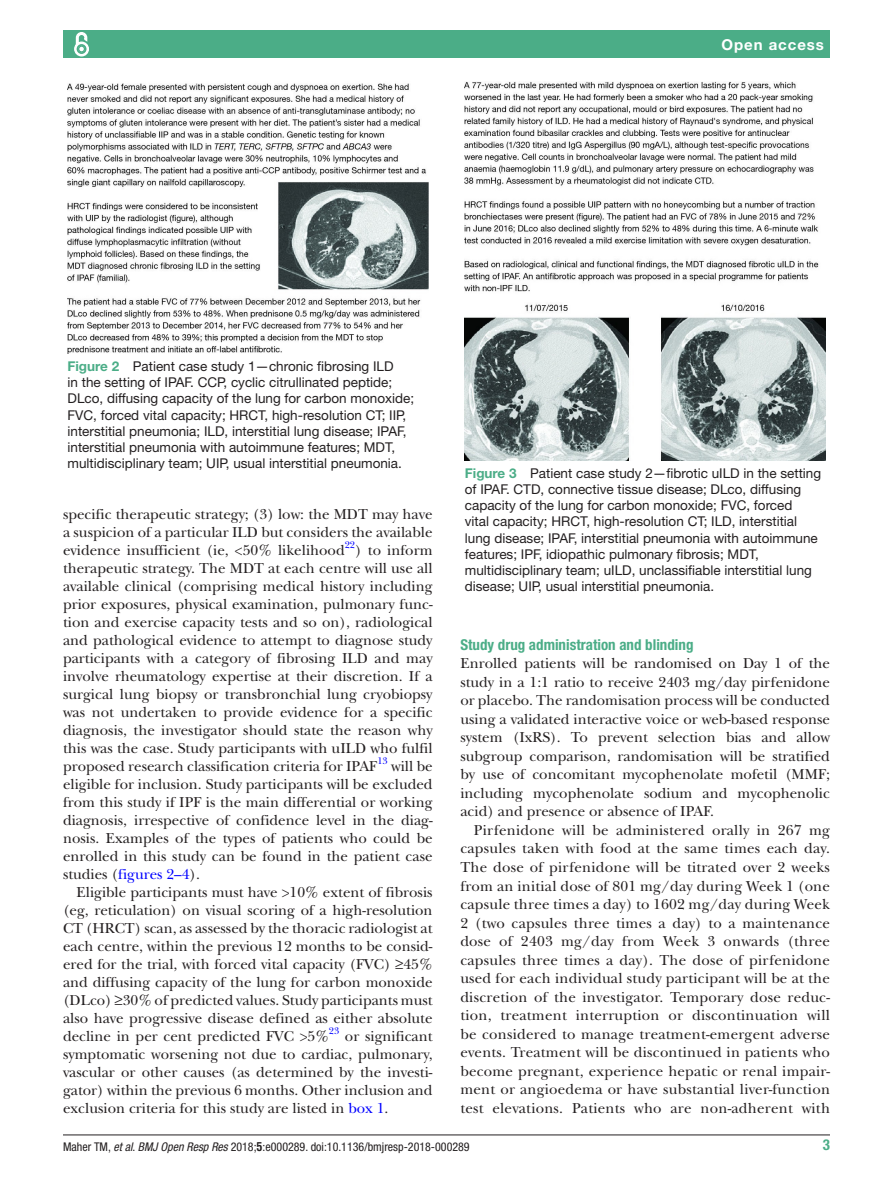
<style>
.page{position:relative;width:893px;height:1191px;background:#fff}
.page>*{position:absolute;margin:0;border:0;box-sizing:border-box;transform-origin:0 0}
.t1{font:15px/18px "New Baskerville";color:#231f20;text-align:justify}
.t2{font:700 condensed 15px "Helvetica Neue LT Std";color:#4bad87}
.t3{font:700 15px "Helvetica Neue LT Std";letter-spacing:.065em;color:#fff}
.t4{font:13.5px/16.2px "Helvetica Neue LT Std";color:#231f20}
.t5{font:condensed 12px "Helvetica Neue LT Std";color:#231f20}
.t6{font:9.9px "New Baskerville";color:#00f}
.s1{font-weight:700;color:#4bad87}
.s2{color:#00f}
.s3{font-style:italic}
.s4{font-family:"Helvetica";font-weight:700}
</style>
<div class="page">
<hr style="left:63px;top:1134px;width:767px;height:1px;background:#231f20">
<div style="left:63px;top:31px;width:767px;height:27px;background:#4bad87"></div>
<svg style="left:74px;top:32px;width:15px;height:25px"></svg>
<div style="left:78px;top:45px;width:7px;height:8px;border:1px solid #4bad87;border-radius:50%"></div>
<img style="left:68px;top:83px;width:360px;height:270px">
<img style="left:465px;top:81px;width:360px;height:379px">
<p class="t3" style="left:721px;top:35px;width:104px">Open access</p>
<p class="t4" style="left:68px;top:358px;width:348px"><span class="s1">Figure 2</span> Patient case study 1—chronic fibrosing ILD<br>in the setting of IPAF. CCP, cyclic citrullinated peptide; DLco, diffusing capacity of the lung for carbon monoxide; FVC, forced vital capacity; HRCT, high-resolution CT; IIP, interstitial pneumonia; ILD, interstitial lung disease; IPAF, interstitial pneumonia with autoimmune features; MDT, multidisciplinary team; UIP, usual interstitial pneumonia.</p>
<p class="t1" style="left:63px;top:505px;width:371px">specific therapeutic strategy; (3) low: the MDT may have a suspicion of a particular ILD but considers the available evidence insufficient (ie, &lt;50% likelihood</p>
<p class="t6" style="left:345px;top:539px;width:12px">22</p>
<p class="t1" style="left:63px;top:541px;width:371px;text-indent:292px">) to inform therapeutic strategy. The MDT at each centre will use all available clinical (comprising medical history including prior exposures, physical examination, pulmonary func&shy;tion and exercise capacity tests and so on), radiological and pathological evidence to attempt to diagnose study participants with a category of fibrosing ILD and may involve rheumatology expertise at their discretion. If a surgical lung biopsy or transbronchial lung cryobiopsy was not undertaken to provide evidence for a specific diagnosis, the investigator should state the reason why this was the case. Study participants with uILD who fulfil proposed research classification criteria for IPAF</p>
<p class="t6" style="left:377px;top:755px;width:12px">13</p>
<p class="t1" style="left:63px;top:757px;width:371px;text-indent:328px">will be eligible for inclusion. Study participants will be excluded from this study if IPF is the main differential or working diagnosis, irrespective of confidence level in the diag&shy;nosis. Examples of the types of patients who could be enrolled in this study can be found in the patient case studies (<span class="s2">figures 2–4</span>).</p>
<p class="t1" style="left:63px;top:883px;width:371px;text-indent:14px">Eligible participants must have &gt;10% extent of fibrosis (eg, reticulation) on visual scoring of a high-resolution CT (HRCT) scan, as assessed by the thoracic radiologist at each centre, within the previous 12 months to be consid&shy;ered for the trial, with forced vital capacity (FVC) ≥45% and diffusing capacity of the lung for carbon monoxide (DLco) ≥30% of predicted values. Study participants must also have progressive disease defined as either absolute decline in per cent predicted FVC &gt;5%</p>
<p class="t6" style="left:329px;top:1025px;width:12px">23</p>
<p class="t1" style="left:63px;top:1027px;width:371px;text-indent:282px">or significant symptomatic worsening not due to cardiac, pulmonary, vascular or other causes (as determined by the investi&shy;gator) within the previous 6 months. Other inclusion and exclusion criteria for this study are listed in <span class="s2">box 1</span>.</p>
<p class="t4" style="left:465px;top:464px;width:358px"><span class="s1">Figure 3</span> Patient case study 2—fibrotic uILD in the setting of IPAF. CTD, connective tissue disease; DLco, diffusing capacity of the lung for carbon monoxide; FVC, forced<br>vital capacity; HRCT, high-resolution CT; ILD, interstitial lung disease; IPAF, interstitial pneumonia with autoimmune features; IPF, idiopathic pulmonary fibrosis; MDT, multidisciplinary team; uILD, unclassifiable interstitial lung disease; UIP, usual interstitial pneumonia.</p>
<p class="t2" style="left:460px;top:635px;width:235px">Study drug administration and blinding</p>
<p class="t1" style="left:460px;top:654px;width:371px;line-height:18.6px">Enrolled patients will be randomised on Day 1 of the study in a 1:1 ratio to receive 2403 mg/day pirfenidone or placebo. The randomisation process will be conducted using a validated interactive voice or web-based response system (IxRS). To prevent selection bias and allow subgroup comparison, randomisation will be stratified by use of concomitant mycophenolate mofetil (MMF; including mycophenolate sodium and mycophenolic acid) and presence or absence of IPAF.</p>
<p class="t1" style="left:460px;top:821px;width:371px;line-height:18.6px;text-indent:14px">Pirfenidone will be administered orally in 267 mg capsules taken with food at the same times each day.<br>The dose of pirfenidone will be titrated over 2 weeks from an initial dose of 801 mg/day during Week 1 (one capsule three times a day) to 1602 mg/day during Week 2 (two capsules three times a day) to a maintenance dose of 2403 mg/day from Week 3 onwards (three capsules three times a day). The dose of pirfenidone used for each individual study participant will be at the discretion of the investigator. Temporary dose reduc&shy;tion, treatment interruption or discontinuation will be considered to manage treatment-emergent adverse events. Treatment will be discontinued in patients who become pregnant, experience hepatic or renal impair&shy;ment or angioedema or have substantial liver-function test elevations. Patients who are non-adherent with</p>
<p class="t5" style="left:63px;top:1139px;width:408px">Maher TM, <span class="s3">et al</span>. <span class="s3">BMJ Open Resp Res</span> 2018;<span class="s4">5</span>:e000289. doi:10.1136/bmjresp-2018-000289</p>
<p class="t2" style="left:823px;top:1135px;width:9px">3</p>
</div>
